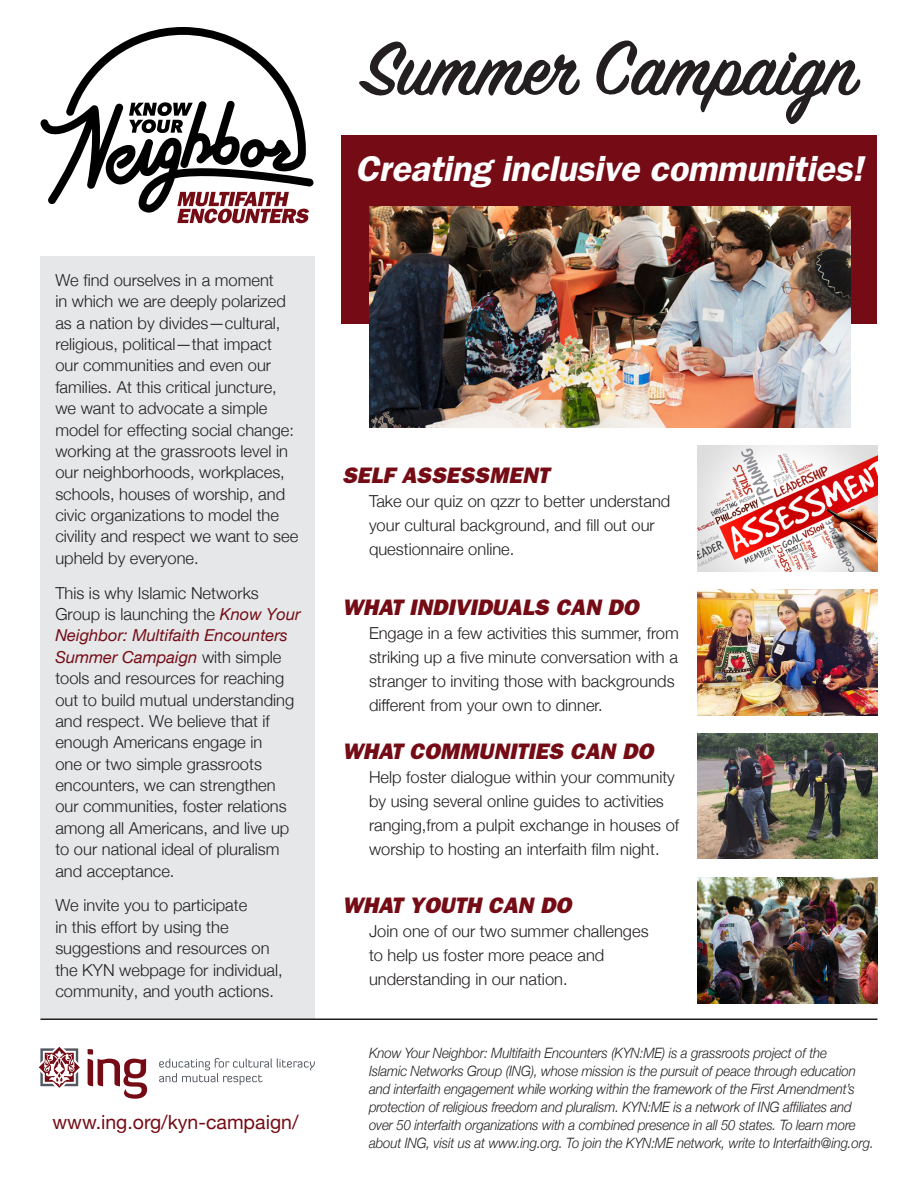
<style>
.page{position:relative;width:918px;height:1188px;background:#fff}
.page>*{position:absolute;margin:0;border:0;box-sizing:border-box;transform-origin:0 0}
.t1{font:italic 600 36px "Franklin Gothic";letter-spacing:-.01em;color:#fff}
.t2{font:italic 800 22.5px "Franklin Gothic";color:#750c15}
.t3{font:19.5px "Helvetica Neue";color:#750c15}
.t4{font:300 16.5px/21.3px "Helvetica Neue";color:#231f20}
.t5{font:italic 300 14.25px/18px "Helvetica Neue";letter-spacing:-.01em;color:#231f20;scale:.93 1}
.s1{font-weight:400;font-style:italic;color:#750c15}
</style>
<div class="page">
<div style="left:342px;top:135px;width:535px;height:189px;background:#750c15"></div>
<svg style="left:359px;top:41px;width:221px;height:55px"></svg>
<svg style="left:596px;top:40px;width:264px;height:84px"></svg>
<div style="left:40px;top:256px;width:275px;height:764px;background:#e5e7e9"></div>
<svg style="left:40px;top:27px;width:274px;height:186px"></svg>
<svg style="left:177px;top:192px;width:132px;height:31px"></svg>
<hr style="left:40px;top:1018px;width:838px;height:2px;background:#231f20">
<img style="left:369px;top:207px;width:481px;height:221px">
<img style="left:698px;top:446px;width:180px;height:126px">
<img style="left:698px;top:590px;width:180px;height:126px">
<img style="left:698px;top:734px;width:180px;height:124px">
<img style="left:698px;top:878px;width:180px;height:126px">
<svg style="left:38px;top:1046px;width:109px;height:53px"></svg>
<svg style="left:159px;top:1058px;width:156px;height:27px"></svg>
<p class="t4" style="left:55px;top:268px;width:244px">We find ourselves in a moment<br>in which we are deeply polarized as a nation by divides—cultural, religious, political—that impact our communities and even our families. At this critical juncture, we want to advocate a simple model for effecting social change: working at the grassroots level in our neighborhoods, workplaces, schools, houses of worship, and civic organizations to model the civility and respect we want to see upheld by everyone.</p>
<p class="t4" style="left:55px;top:581px;width:247px">This is why Islamic Networks<br>Group is launching the <span class="s1">Know Your<br>Neighbor: Multifaith Encounters<br>Summer Campaign</span> with simple tools and resources for reaching out to build mutual understanding and respect. We believe that if enough Americans engage in<br>one or two simple grassroots encounters, we can strengthen our communities, foster relations among all Americans, and live up to our national ideal of pluralism and acceptance.</p>
<p class="t4" style="left:55px;top:894px;width:229px">We invite you to participate<br>in this effort by using the suggestions and resources on the KYN webpage for individual, community, and youth actions.</p>
<p class="t3" style="left:52px;top:1108px;width:248px">www.ing.org/kyn-campaign/</p>
<p class="t1" style="left:355px;top:147px;width:510px">Creating inclusive communities!</p>
<p class="t2" style="left:342px;top:462px;width:208px">SELF ASSESSMENT</p>
<p class="t4" style="left:369px;top:488px;width:303px;line-height:24px">Take our quiz on qzzr to better understand your cultural background, and fill out our questionnaire online.</p>
<p class="t2" style="left:342px;top:594px;width:298px">WHAT INDIVIDUALS CAN DO</p>
<p class="t4" style="left:369px;top:620px;width:311px;line-height:24px">Engage in a few activities this summer, from striking up a five minute conversation with a stranger to inviting those with backgrounds different from your own to dinner.</p>
<p class="t2" style="left:342px;top:738px;width:313px">WHAT COMMUNITIES CAN DO</p>
<p class="t4" style="left:369px;top:764px;width:312px;line-height:24px">Help foster dialogue within your community by using several online guides to activities ranging,from a pulpit exchange in houses of worship to hosting an interfaith film night.</p>
<p class="t2" style="left:342px;top:892px;width:231px">WHAT YOUTH CAN DO</p>
<p class="t4" style="left:369px;top:918px;width:281px;line-height:24px">Join one of our two summer challenges to help us foster more peace and understanding in our nation.</p>
<p class="t5" style="left:369px;top:1042px;width:544px">Know Your Neighbor: Multifaith Encounters (KYN:ME) is a grassroots project of the<br>Islamic Networks Group (ING), whose mission is the pursuit of peace through education and interfaith engagement while working within the framework of the First Amendment’s protection of religious freedom and pluralism. KYN:ME is a network of ING affiliates and over 50 interfaith organizations with a combined presence in all 50 states. To learn more about ING, visit us at www.ing.org. To join the KYN:ME network, write to Interfaith@ing.org.</p>
</div>
